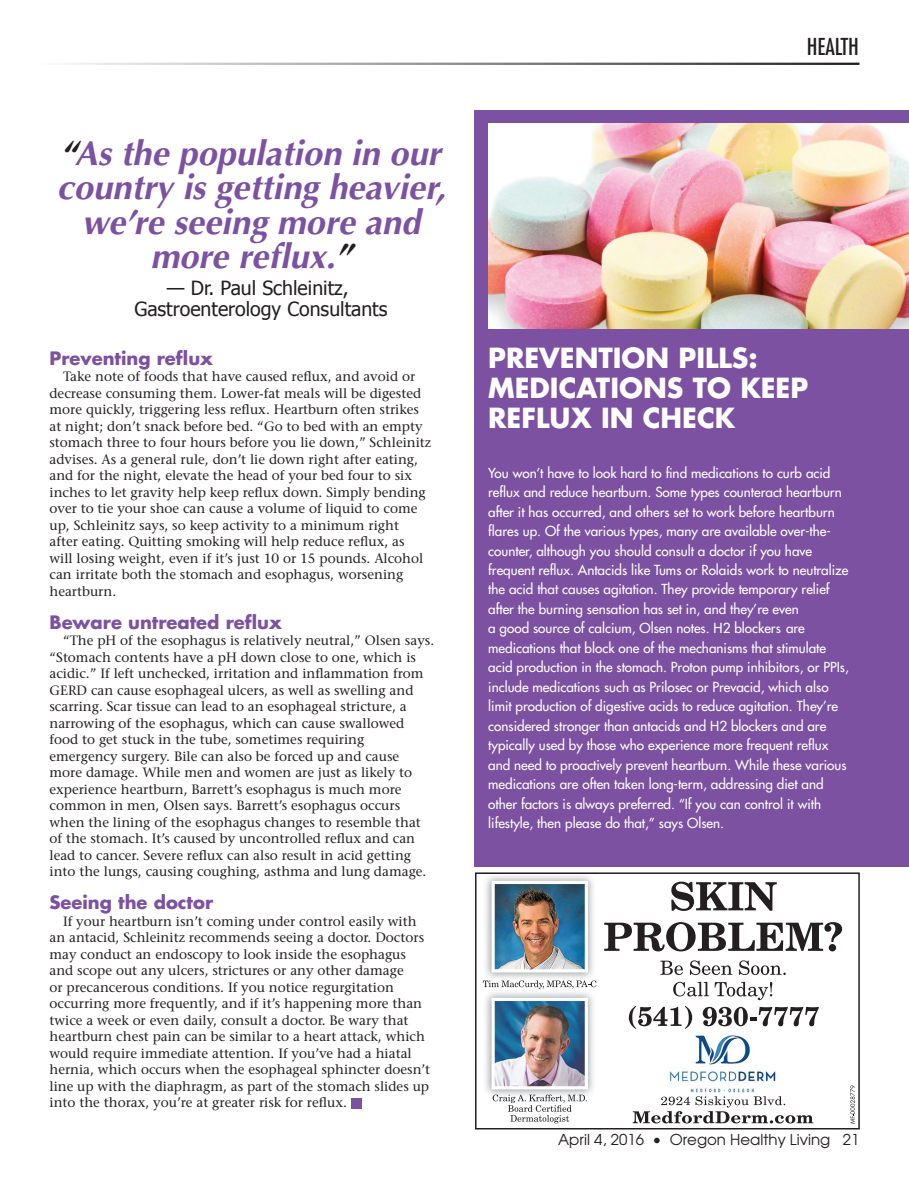
<style>
.page{position:relative;width:909px;height:1179px;background:#fff}
.page>*{position:absolute;margin:0;border:0;box-sizing:border-box;transform-origin:0 0}
.t1{font:italic 700 34.5px/34.5px "Optima";color:#7c51a1;text-align:center}
.t2{font:700 27px/30px "Futura";color:#fff}
.t3{font:condensed 22.65px "Futura";color:#231f20}
.t4{font:19.5px/20.7px "Tahoma";color:#231f20;text-align:center}
.t5{font:700 18px "Futura";color:#7c51a1}
.t6{font:15px "Avant Garde";color:#231f20}
.t7{font:13.5px/16.5px "Stone Serif";color:#231f20}
.t8{font:13.5px/19.5px "Futura";color:#fff}
.s1{color:#231f20}
</style>
<div class="page">
<div style="left:475px;top:110px;width:434px;height:757px;background:#7c51a1"></div>
<hr style="left:34px;top:63px;width:826px;height:2px;background:#231f20">
<svg style="left:475px;top:872px;width:385px;height:258px"></svg>
<img style="left:668px;top:1033px;width:111px;height:63px">
<img style="left:484px;top:873px;width:112px;height:107px">
<img style="left:492px;top:881px;width:96px;height:91px">
<img style="left:484px;top:990px;width:112px;height:107px">
<img style="left:492px;top:998px;width:96px;height:91px">
<svg style="left:483px;top:980px;width:113px;height:9px"></svg>
<svg style="left:633px;top:1096px;width:180px;height:27px"></svg>
<svg style="left:493px;top:1095px;width:94px;height:28px"></svg>
<img style="left:488px;top:123px;width:421px;height:205px">
<div style="left:351px;top:1098px;width:11px;height:11px;background:#7c51a1"></div>
<h1 class="t1" style="left:57px;top:136px;width:391px"><span class="s1">“</span>As the population in our country is getting heavier, we’re seeing more and more reflux.<span class="s1">”</span></h1>
<h3 class="t4" style="left:134px;top:277px;width:255px">— Dr. Paul Schleinitz,<br>Gastroenterology Consultants</h3>
<h3 class="t5" style="left:50px;top:346px;width:165px">Preventing reflux</h3>
<p class="t7" style="left:50px;top:368px;width:383px;text-indent:14px">Take note of foods that have caused reflux, and avoid or decrease consuming them. Lower-fat meals will be digested more quickly, triggering less reflux. Heartburn often strikes at night; don’t snack before bed. “Go to bed with an empty stomach three to four hours before you lie down,” Schleinitz advises. As a general rule, don’t lie down right after eating, and for the night, elevate the head of your bed four to six inches to let gravity help keep reflux down. Simply bending over to tie your shoe can cause a volume of liquid to come up, Schleinitz says, so keep activity to a minimum right<br>after eating. Quitting smoking will help reduce reflux, as will losing weight, even if it’s just 10 or 15 pounds. Alcohol can irritate both the stomach and esophagus, worsening heartburn.</p>
<h3 class="t5" style="left:50px;top:610px;width:234px">Beware untreated reflux</h3>
<p class="t7" style="left:50px;top:632px;width:386px;text-indent:14px">“The pH of the esophagus is relatively neutral,” Olsen says. “Stomach contents have a pH down close to one, which is acidic.” If left unchecked, irritation and inflammation from GERD can cause esophageal ulcers, as well as swelling and scarring. Scar tissue can lead to an esophageal stricture, a narrowing of the esophagus, which can cause swallowed food to get stuck in the tube, sometimes requiring emergency surgery. Bile can also be forced up and cause more damage. While men and women are just as likely to experience heartburn, Barrett’s esophagus is much more common in men, Olsen says. Barrett’s esophagus occurs when the lining of the esophagus changes to resemble that of the stomach. It’s caused by uncontrolled reflux and can lead to cancer. Severe reflux can also result in acid getting into the lungs, causing coughing, asthma and lung damage.</p>
<h3 class="t5" style="left:50px;top:890px;width:165px">Seeing the doctor</h3>
<p class="t7" style="left:50px;top:913px;width:382px;text-indent:14px">If your heartburn isn’t coming under control easily with an antacid, Schleinitz recommends seeing a doctor. Doctors may conduct an endoscopy to look inside the esophagus and scope out any ulcers, strictures or any other damage<br>or precancerous conditions. If you notice regurgitation occurring more frequently, and if it’s happening more than twice a week or even daily, consult a doctor. Be wary that heartburn chest pain can be similar to a heart attack, which would require immediate attention. If you’ve had a hiatal hernia, which occurs when the esophageal sphincter doesn’t line up with the diaphragm, as part of the stomach slides up into the thorax, you’re at greater risk for reflux.</p>
<h3 class="t3" style="left:807px;top:33px;width:54px">HEALTH</h3>
<h2 class="t2" style="left:488px;top:343px;width:322px">PREVENTION PILLS:<br>MEDICATIONS TO KEEP<br>REFLUX IN CHECK</h2>
<p class="t8" style="left:488px;top:463px;width:362px">You won’t have to look hard to find medications to curb acid reflux and reduce heartburn. Some types counteract heartburn after it has occurred, and others set to work before heartburn flares up. Of the various types, many are available over-the&shy;counter, although you should consult a doctor if you have frequent reflux. Antacids like Tums or Rolaids work to neutralize the acid that causes agitation. They provide temporary relief after the burning sensation has set in, and they’re even<br>a good source of calcium, Olsen notes. H2 blockers are medications that block one of the mechanisms that stimulate acid production in the stomach. Proton pump inhibitors, or PPIs, include medications such as Prilosec or Prevacid, which also limit production of digestive acids to reduce agitation. They’re considered stronger than antacids and H2 blockers and are typically used by those who experience more frequent reflux and need to proactively prevent heartburn. While these various medications are often taken long-term, addressing diet and other factors is always preferred. “If you can control it with lifestyle, then please do that,” says Olsen.</p>
<p class="t6" style="left:558px;top:1130px;width:303px">April 4, 2016 • Oregon Healthy Living 21</p>
</div>
